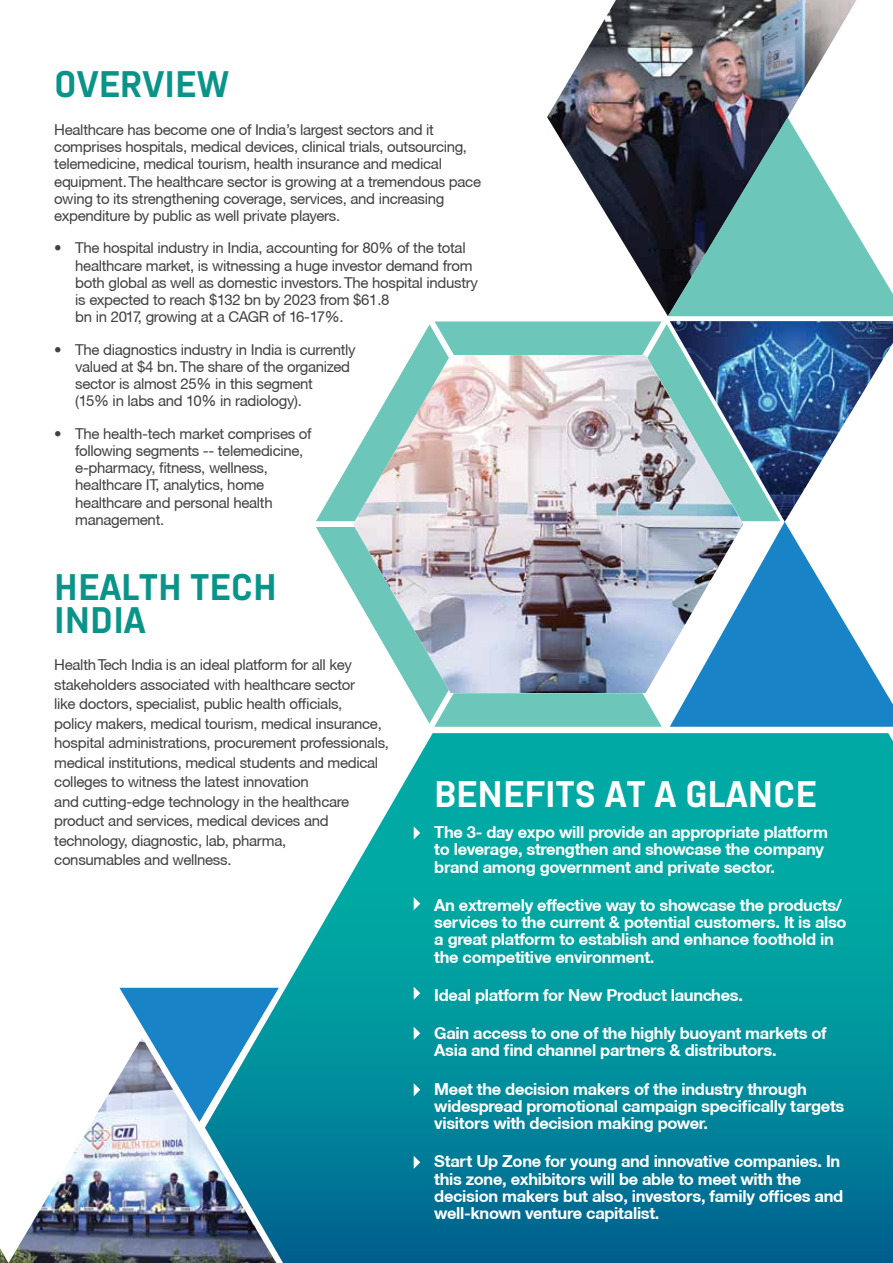
<style>
.page{position:relative;width:893px;height:1263px;background:#fff}
.page>*{position:absolute;margin:0;border:0;box-sizing:border-box;transform-origin:0 0}
.t1{font:700 36.9px/33px "Abel Pro";color:#0a9489;scale:1.04 1}
.t2{font:700 36.9px "Abel Pro";color:#fff;scale:1.04 1}
.t3{font:700 16.5px/17.2px "Helvetica Neue CE";letter-spacing:-.02em;color:#fff}
.t4{font:15px/17.2px "Helvetica Neue CE";letter-spacing:-.02em;color:#414042}
</style>
<div class="page">
<svg style="left:205px;top:733px;width:688px;height:530px;background:#1d9ea8"></svg>
<img style="left:9px;top:1077px;width:246px;height:186px">
<img style="left:254px;top:1225px;width:22px;height:38px">
<img style="left:0;top:1248px;width:8px;height:15px">
<img style="left:547px;top:0;width:309px;height:117px">
<svg style="left:670px;top:522px;width:223px;height:205px;fill:#1883c6"></svg>
<img style="left:353px;top:521px;width:390px;height:172px">
<img style="left:316px;top:117px;width:577px;height:404px">
<img style="left:316px;top:527px;width:346px;height:200px">
<svg style="left:119px;top:988px;width:160px;height:134px;background:#4e9fc7"></svg>
<svg style="left:414px;top:826px;width:6px;height:13px"></svg>
<svg style="left:414px;top:987px;width:6px;height:13px"></svg>
<svg style="left:414px;top:1083px;width:6px;height:13px"></svg>
<svg style="left:414px;top:897px;width:6px;height:13px"></svg>
<svg style="left:414px;top:1027px;width:6px;height:13px"></svg>
<svg style="left:414px;top:1156px;width:6px;height:13px"></svg>
<h1 class="t1" style="left:54px;top:68px;width:170px">OVERVIEW</h1>
<p class="t4" style="left:54px;top:121px;width:428px">Healthcare has become one of India’s largest sectors and it comprises hospitals, medical devices, clinical trials, outsourcing, telemedicine, medical tourism, health insurance and medical equipment. The healthcare sector is growing at a tremendous pace owing to its strengthening coverage, services, and increasing expenditure by public as well private players.</p>
<p class="t4" style="left:75px;top:239px;width:404px;text-indent:-21px">• The hospital industry in India, accounting for 80% of the total healthcare market, is witnessing a huge investor demand from both global as well as domestic investors. The hospital industry is expected to reach $132 bn by 2023 from $61.8<br>bn in 2017, growing at a CAGR of 16-17%.</p>
<p class="t4" style="left:75px;top:341px;width:282px;text-indent:-21px">• The diagnostics industry in India is currently valued at $4 bn. The share of the organized sector is almost 25% in this segment<br>(15% in labs and 10% in radiology).</p>
<p class="t4" style="left:75px;top:425px;width:238px;text-indent:-21px">• The health-tech market comprises of following segments -- telemedicine, e-pharmacy, fitness, wellness, healthcare IT, analytics, home healthcare and personal health management.</p>
<h1 class="t1" style="left:54px;top:571px;width:216px">HEALTH TECH<br>INDIA</h1>
<p class="t4" style="left:54px;top:655px;width:336px;line-height:19.5px">Health Tech India is an ideal platform for all key stakeholders associated with healthcare sector<br>like doctors, specialist, public health officials,<br>policy makers, medical tourism, medical insurance, hospital administrations, procurement professionals, medical institutions, medical students and medical colleges to witness the latest innovation<br>and cutting-edge technology in the healthcare product and services, medical devices and technology, diagnostic, lab, pharma,<br>consumables and wellness.</p>
<h1 class="t2" style="left:434px;top:768px;width:369px">BENEFITS AT A GLANCE</h1>
<p class="t3" style="left:434px;top:824px;width:395px">The 3- day expo will provide an appropriate platform to leverage, strengthen and showcase the company brand among government and private sector.</p>
<p class="t3" style="left:434px;top:896px;width:414px">An extremely effective way to showcase the products/ services to the current &amp; potential customers. It is also a great platform to establish and enhance foothold in the competitive environment.</p>
<p class="t3" style="left:434px;top:986px;width:310px">Ideal platform for New Product launches.</p>
<p class="t3" style="left:434px;top:1025px;width:394px">Gain access to one of the highly buoyant markets of<br>Asia and find channel partners &amp; distributors.</p>
<p class="t3" style="left:434px;top:1080px;width:412px">Meet the decision makers of the industry through widespread promotional campaign specifically targets visitors with decision making power.</p>
<p class="t3" style="left:434px;top:1153px;width:410px">Start Up Zone for young and innovative companies. In this zone, exhibitors will be able to meet with the decision makers but also, investors, family offices and well-known venture capitalist.</p>
</div>
